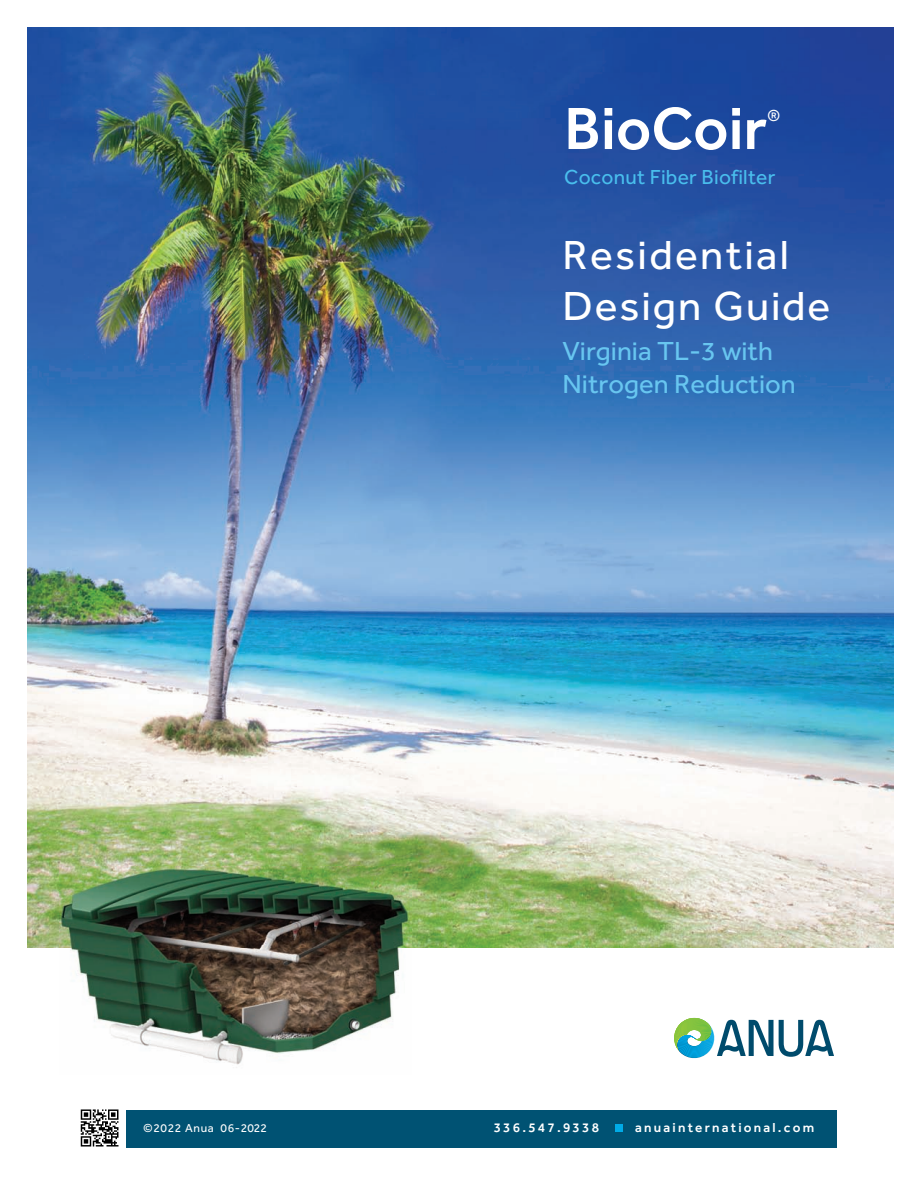
<style>
.page{position:relative;width:918px;height:1188px;background:#fff}
.page>*{position:absolute;margin:0;border:0;box-sizing:border-box;transform-origin:0 0}
.t1{font:500 61.5px "Effra";color:#fff}
.t2{font:42px/50.4px "Effra";letter-spacing:.055em;color:#fff}
.t3{font:27px/32.4px "Effra";color:#68c6f0}
.t4{font:21px "Effra";letter-spacing:.01em;color:#49beed}
.t5{font:16.5px "Effra";color:#fff}
.t6{font:500 13.5px "Effra";letter-spacing:.165em;color:#fff}
.t7{font:12px "Effra";letter-spacing:.055em;color:#fff}
</style>
<div class="page">
<img style="left:27px;top:27px;width:866px;height:920px">
<svg style="left:674px;top:1018px;width:160px;height:40px"></svg>
<img style="left:80px;top:1109px;width:39px;height:38px">
<div style="left:127px;top:1110px;width:710px;height:38px;background:#005273"></div>
<div style="left:615px;top:1124px;width:8px;height:8px;background:#00abe7"></div>
<img style="left:60px;top:866px;width:352px;height:199px">
<h1 class="t1" style="left:564px;top:92px;width:204px">BioCoir</h1>
<p class="t5" style="left:767px;top:106px;width:15px">®</p>
<p class="t4" style="left:564px;top:164px;width:213px">Coconut Fiber Biofilter</p>
<h2 class="t2" style="left:563px;top:230px;width:269px">Residential<br>Design Guide</h2>
<p class="t3" style="left:563px;top:335px;width:235px">Virginia TL-3 with<br>Nitrogen Reduction</p>
<p class="t7" style="left:143px;top:1121px;width:125px">©2022 Anua 06-2022</p>
<p class="t6" style="left:494px;top:1119px;width:107px">336.547.9338</p>
<p class="t6" style="left:635px;top:1119px;width:180px">anuainternational.com</p>
</div>
